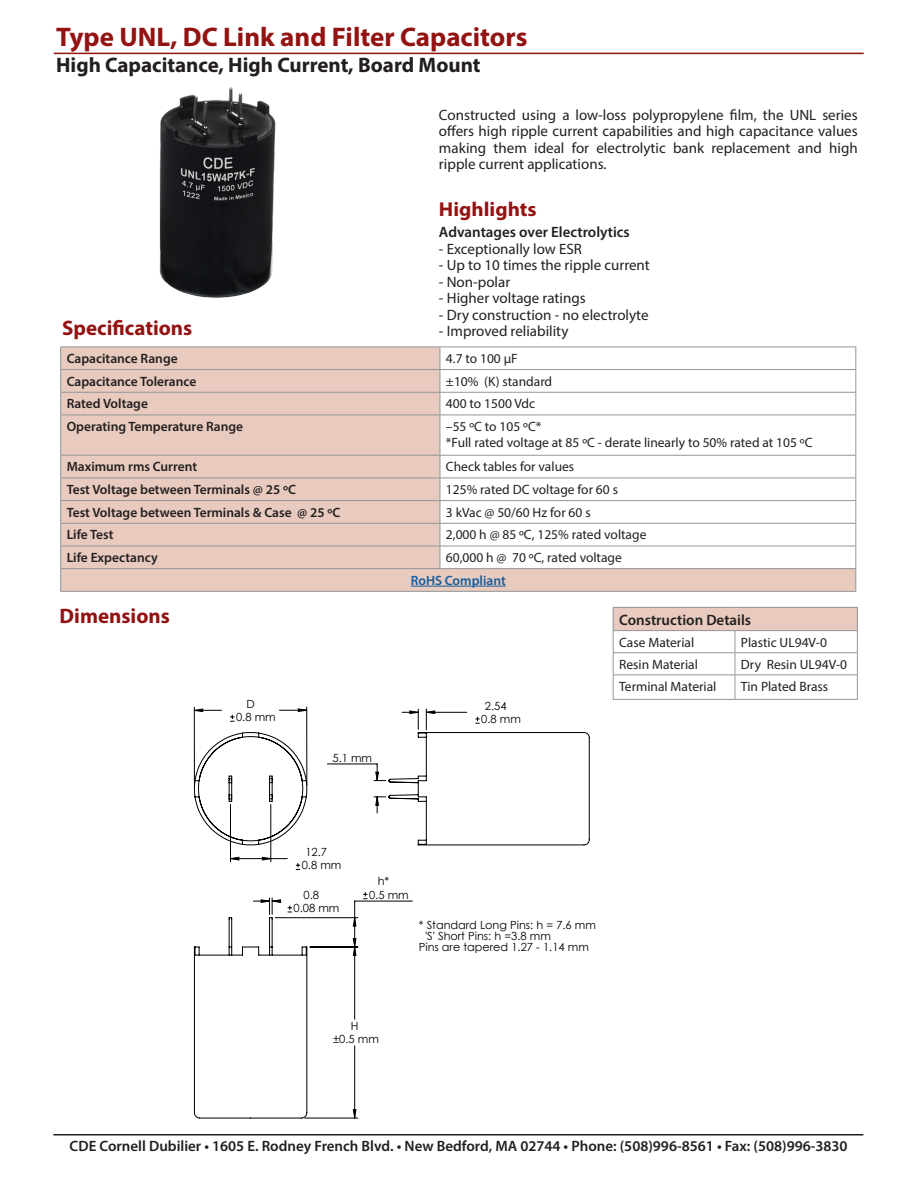
<style>
.page{position:relative;width:918px;height:1188px;background:#fff}
.page>*{position:absolute;margin:0;border:0;box-sizing:border-box;transform-origin:0 0}
.t1{font:700 27px "Myriad Pro";color:#931312}
.t2{font:700 21px "Myriad Pro";color:#231f20}
.t3{font:700 21px "Myriad Pro";color:#931312}
.t4{font:700 20.1px "Myriad Pro";color:#931312;scale:1.04 1}
.t5{font:15px/16.5px "Myriad Pro";color:#231f20;text-align:justify}
.t6{font:600 15px "Myriad Pro";color:#231f20}
.t7{font:13.5px "Myriad Pro";color:#231f20}
.t8{font:600 13.5px "Myriad Pro";color:#231f20}
.t9{font:600 13.5px "Myriad Pro";color:#175d9e}
.t10{font:11.25px/13.4px "Century Gothic";color:#000}
</style>
<div class="page">
<hr style="left:53px;top:1134px;width:810px;height:2px;background:#231f20">
<hr style="left:54px;top:53px;width:810px;height:1px;background:#931312">
<svg style="left:296px;top:863px;width:4px;height:7px"></svg>
<hr style="left:230px;top:805px;width:1px;height:57px;background:#000">
<hr style="left:271px;top:805px;width:1px;height:57px;background:#000">
<hr style="left:327px;top:764px;width:50px;height:1px;background:#000">
<hr style="left:275px;top:917px;width:83px;height:1px;background:#000">
<hr style="left:305px;top:1118px;width:53px;height:1px;background:#000">
<hr style="left:310px;top:947px;width:48px;height:1px;background:#000">
<hr style="left:306px;top:707px;width:1px;height:78px;background:#000">
<hr style="left:194px;top:707px;width:1px;height:79px;background:#000">
<svg style="left:231px;top:857px;width:56px;height:4px"></svg>
<svg style="left:194px;top:708px;width:113px;height:14px"></svg>
<svg style="left:194px;top:732px;width:114px;height:114px"></svg>
<svg style="left:353px;top:709px;width:237px;height:410px"></svg>
<svg style="left:194px;top:898px;width:114px;height:221px"></svg>
<svg style="left:61px;top:348px;width:794px;height:243px;fill:#e8cbbe"></svg>
<hr style="left:60px;top:347px;width:380px;height:1px;background:#939598">
<hr style="left:440px;top:347px;width:416px;height:1px;background:#939598">
<hr style="left:60px;top:369px;width:380px;height:1px;background:#939598">
<hr style="left:440px;top:369px;width:416px;height:1px;background:#939598">
<hr style="left:60px;top:392px;width:380px;height:1px;background:#939598">
<svg style="left:60px;top:347px;width:1px;height:68px"></svg>
<hr style="left:440px;top:392px;width:416px;height:1px;background:#939598">
<svg style="left:440px;top:347px;width:1px;height:68px"></svg>
<svg style="left:855px;top:347px;width:1px;height:68px"></svg>
<hr style="left:60px;top:415px;width:380px;height:1px;background:#939598">
<hr style="left:60px;top:415px;width:1px;height:40px;background:#939598">
<hr style="left:440px;top:415px;width:416px;height:1px;background:#939598">
<hr style="left:440px;top:415px;width:1px;height:40px;background:#939598">
<hr style="left:855px;top:415px;width:1px;height:40px;background:#939598">
<hr style="left:60px;top:455px;width:380px;height:1px;background:#939598">
<hr style="left:440px;top:455px;width:416px;height:1px;background:#939598">
<hr style="left:60px;top:478px;width:380px;height:1px;background:#939598">
<hr style="left:440px;top:478px;width:416px;height:1px;background:#939598">
<hr style="left:60px;top:500px;width:380px;height:1px;background:#939598">
<hr style="left:440px;top:500px;width:416px;height:1px;background:#939598">
<hr style="left:60px;top:523px;width:380px;height:1px;background:#939598">
<hr style="left:440px;top:523px;width:416px;height:1px;background:#939598">
<hr style="left:60px;top:546px;width:380px;height:1px;background:#939598">
<hr style="left:440px;top:546px;width:416px;height:1px;background:#939598">
<svg style="left:440px;top:456px;width:1px;height:112px"></svg>
<hr style="left:60px;top:568px;width:380px;height:1px;background:#939598">
<svg style="left:60px;top:456px;width:1px;height:135px"></svg>
<hr style="left:440px;top:568px;width:416px;height:1px;background:#939598">
<svg style="left:855px;top:456px;width:1px;height:135px"></svg>
<hr style="left:60px;top:591px;width:380px;height:1px;background:#939598">
<hr style="left:440px;top:591px;width:416px;height:1px;background:#939598">
<hr style="left:411px;top:586px;width:95px;height:1px;background:#175d9e">
<div style="left:613px;top:607px;width:244px;height:24px;background:#e8cbbe"></div>
<hr style="left:613px;top:652px;width:122px;height:1px;background:#939598">
<hr style="left:735px;top:652px;width:123px;height:1px;background:#939598">
<hr style="left:613px;top:674px;width:122px;height:1px;background:#939598">
<hr style="left:735px;top:674px;width:123px;height:1px;background:#939598">
<svg style="left:735px;top:631px;width:1px;height:68px"></svg>
<hr style="left:613px;top:699px;width:122px;height:1px;background:#939598">
<hr style="left:735px;top:699px;width:123px;height:1px;background:#939598">
<hr style="left:613px;top:607px;width:122px;height:1px;background:#939598">
<svg style="left:613px;top:608px;width:1px;height:91px"></svg>
<hr style="left:735px;top:607px;width:123px;height:1px;background:#939598">
<svg style="left:857px;top:608px;width:1px;height:91px"></svg>
<hr style="left:613px;top:630px;width:122px;height:1px;background:#939598">
<hr style="left:735px;top:630px;width:123px;height:1px;background:#939598">
<img style="left:159px;top:87px;width:117px;height:211px">
<p class="t1" style="left:56px;top:20px;width:473px">Type UNL, DC Link and Filter Capacitors</p>
<p class="t2" style="left:56px;top:51px;width:426px">High Capacitance, High Current, Board Mount</p>
<p class="t5" style="left:439px;top:106px;width:420px">Constructed using a low-loss polypropylene film, the UNL series offers high ripple current capabilities and high capacitance values making them ideal for electrolytic bank replacement and high ripple current applications.</p>
<p class="t4" style="left:439px;top:196px;width:95px">Highlights</p>
<p class="t6" style="left:439px;top:222px;width:192px">Advantages over Electrolytics</p>
<p class="t5" style="left:439px;top:240px;width:144px">- Exceptionally low ESR</p>
<p class="t5" style="left:439px;top:257px;width:212px">- Up to 10 times the ripple current</p>
<p class="t5" style="left:439px;top:273px;width:73px">- Non-polar</p>
<p class="t5" style="left:439px;top:290px;width:148px">- Higher voltage ratings</p>
<p class="t5" style="left:439px;top:306px;width:211px">- Dry construction - no electrolyte</p>
<p class="t3" style="left:62px;top:315px;width:132px">Specifications</p>
<p class="t5" style="left:439px;top:323px;width:131px">- Improved reliability</p>
<p class="t8" style="left:67px;top:350px;width:113px">Capacitance Range</p>
<p class="t7" style="left:446px;top:350px;width:73px">4.7 to 100 µF</p>
<p class="t8" style="left:67px;top:373px;width:131px">Capacitance Tolerance</p>
<p class="t7" style="left:446px;top:373px;width:108px">±10% (K) standard</p>
<p class="t8" style="left:67px;top:395px;width:83px">Rated Voltage</p>
<p class="t7" style="left:446px;top:396px;width:91px">400 to 1500 Vdc</p>
<p class="t8" style="left:67px;top:418px;width:178px">Operating Temperature Range</p>
<p class="t7" style="left:446px;top:418px;width:97px">–55 ºC to 105 ºC*</p>
<p class="t7" style="left:446px;top:434px;width:368px">*Full rated voltage at 85 ºC - derate linearly to 50% rated at 105 ºC</p>
<p class="t8" style="left:67px;top:458px;width:132px">Maximum rms Current</p>
<p class="t7" style="left:446px;top:459px;width:130px">Check tables for values</p>
<p class="t8" style="left:67px;top:481px;width:231px">Test Voltage between Terminals @ 25 ºC</p>
<p class="t7" style="left:446px;top:481px;width:174px">125% rated DC voltage for 60 s</p>
<p class="t8" style="left:67px;top:504px;width:275px">Test Voltage between Terminals &amp; Case @ 25 ºC</p>
<p class="t7" style="left:446px;top:504px;width:146px">3 kVac @ 50/60 Hz for 60 s</p>
<p class="t8" style="left:67px;top:526px;width:48px">Life Test</p>
<p class="t7" style="left:446px;top:527px;width:202px">2,000 h @ 85 ºC, 125% rated voltage</p>
<p class="t8" style="left:67px;top:549px;width:93px">Life Expectancy</p>
<p class="t7" style="left:446px;top:549px;width:177px">60,000 h @ 70 ºC, rated voltage</p>
<p class="t9" style="left:411px;top:572px;width:97px">RoHS Compliant</p>
<p class="t3" style="left:60px;top:602px;width:112px">Dimensions</p>
<p class="t6" style="left:619px;top:610px;width:134px">Construction Details</p>
<p class="t7" style="left:619px;top:634px;width:77px">Case Material</p>
<p class="t7" style="left:741px;top:634px;width:88px">Plastic UL94V-0</p>
<p class="t7" style="left:619px;top:656px;width:80px">Resin Material</p>
<p class="t7" style="left:741px;top:656px;width:108px">Dry Resin UL94V-0</p>
<p class="t7" style="left:619px;top:678px;width:99px">Terminal Material</p>
<p class="t7" style="left:741px;top:678px;width:89px">Tin Plated Brass</p>
<p class="t10" style="left:236px;top:697px;width:41px;text-indent:10px">D<br>0.8 mm</p>
<p class="t10" style="left:333px;top:751px;width:41px">5.1 mm</p>
<p class="t10" style="left:481px;top:699px;width:41px;text-indent:4px">2.54<br>0.8 mm</p>
<p class="t10" style="left:302px;top:845px;width:41px;text-indent:4px">12.7<br>0.8 mm</p>
<p class="t10" style="left:294px;top:888px;width:47px;text-indent:10px">0.8<br>0.08 mm</p>
<p class="t10" style="left:369px;top:874px;width:41px;text-indent:9px">h*<br>0.5 mm</p>
<p class="t10" style="left:419px;top:918px;width:179px">* Standard Long Pins: h = 7.6 mm</p>
<p class="t10" style="left:425px;top:929px;width:127px">'S' Short Pins: h =3.8 mm</p>
<p class="t10" style="left:419px;top:940px;width:172px">Pins are tapered 1.27 - 1.14 mm</p>
<p class="t10" style="left:333px;top:1019px;width:47px;text-align:center">H<br>±0.5 mm</p>
<p class="t6" style="left:70px;top:1136px;width:780px">CDE Cornell Dubilier • 1605 E. Rodney French Blvd. • New Bedford, MA 02744 • Phone: (508)996-8561 • Fax: (508)996-3830</p>
</div>
